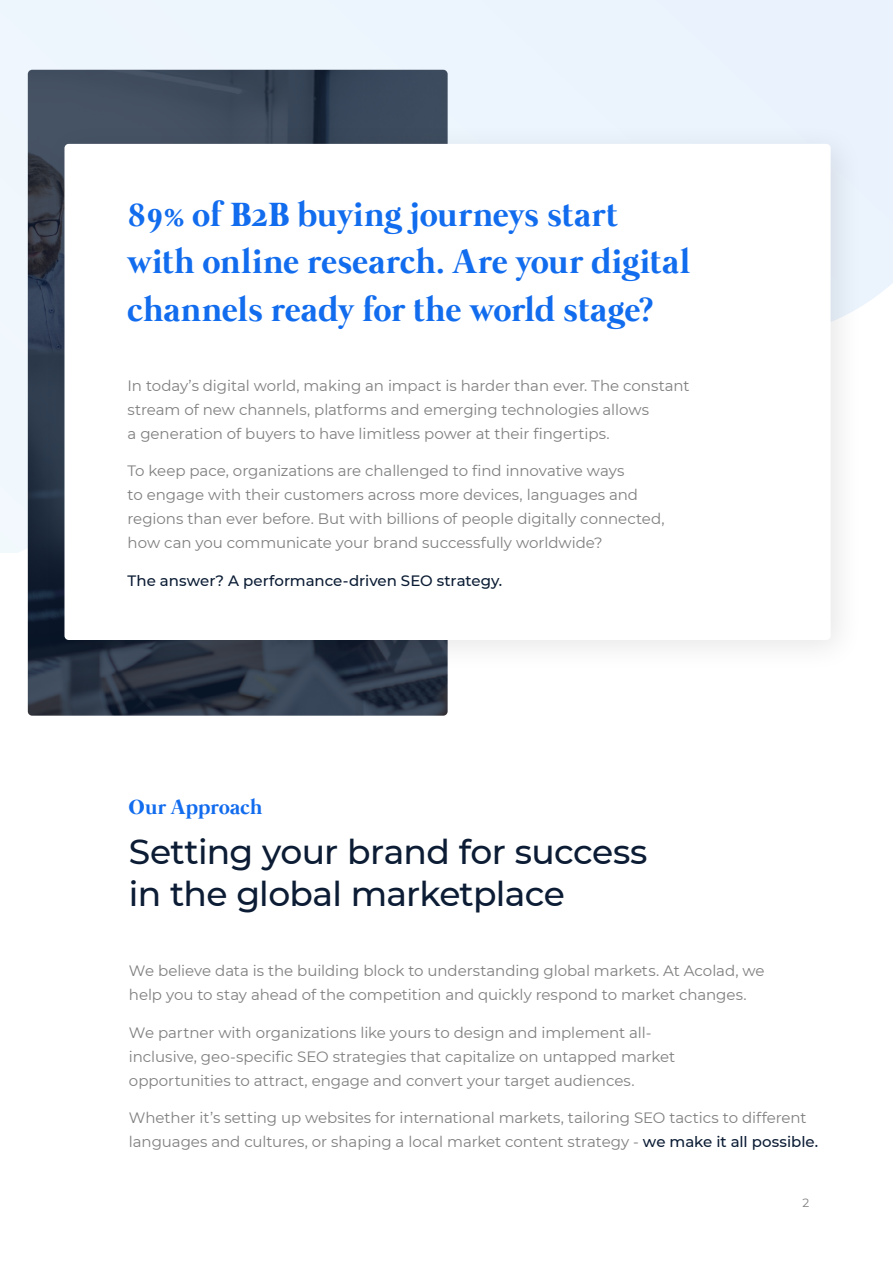
<style>
.page{position:relative;width:893px;height:1263px;background:#fff}
.page>*{position:absolute;margin:0;border:0;box-sizing:border-box;transform-origin:0 0}
.t1{font:700 34.5px/47.5px "Mermaid";letter-spacing:.01em;color:#126cee}
.t2{font:500 34.5px/42px "Montserrat";letter-spacing:-.02em;color:#0b1c34}
.t3{font:700 21px "Mermaid";letter-spacing:.015em;color:#126cee}
.t4{font:15px/24px "Montserrat";letter-spacing:-.005em;color:#7f7f7f}
.t5{font:500 15px "Montserrat";letter-spacing:-.005em;color:#0b1c34}
.t6{font:12px "Montserrat";color:#7f7f7f}
.s1{font-weight:500;color:#0b1c34}
</style>
<div class="page">
<svg style="left:0;top:0;width:893px;height:553px"></svg>
<img style="left:28px;top:70px;width:420px;height:646px">
<div style="left:42px;top:121px;width:823px;height:553px;background:#000;opacity:.1"></div>
<div style="left:64px;top:144px;width:767px;height:496px;background:#fff;border-radius:4px"></div>
<h1 class="t1" style="left:128px;top:193px;width:564px">89% of B2B buying journeys start with online research. Are your digital channels ready for the world stage?</h1>
<p class="t4" style="left:128px;top:373px;width:563px">In today’s digital world, making an impact is harder than ever. The constant stream of new channels, platforms and emerging technologies allows<br>a generation of buyers to have limitless power at their fingertips.</p>
<p class="t4" style="left:128px;top:458px;width:538px">To keep pace, organizations are challenged to find innovative ways<br>to engage with their customers across more devices, languages and regions than ever before. But with billions of people digitally connected, how can you communicate your brand successfully worldwide?</p>
<p class="t5" style="left:128px;top:570px;width:376px">The answer? A performance-driven SEO strategy.</p>
<h2 class="t3" style="left:129px;top:795px;width:135px">Our Approach</h2>
<h1 class="t2" style="left:129px;top:829px;width:520px">Setting your brand for success in the global marketplace</h1>
<p class="t4" style="left:129px;top:958px;width:637px">We believe data is the building block to understanding global markets. At Acolad, we help you to stay ahead of the competition and quickly respond to market changes.</p>
<p class="t4" style="left:129px;top:1020px;width:548px">We partner with organizations like yours to design and implement all&shy;inclusive, geo-specific SEO strategies that capitalize on untapped market opportunities to attract, engage and convert your target audiences.</p>
<p class="t4" style="left:129px;top:1105px;width:691px">Whether it’s setting up websites for international markets, tailoring SEO tactics to different languages and cultures, or shaping a local market content strategy - <span class="s1">we make it all possible.</span></p>
<p class="t6" style="left:802px;top:1194px;width:8px">2</p>
</div>
